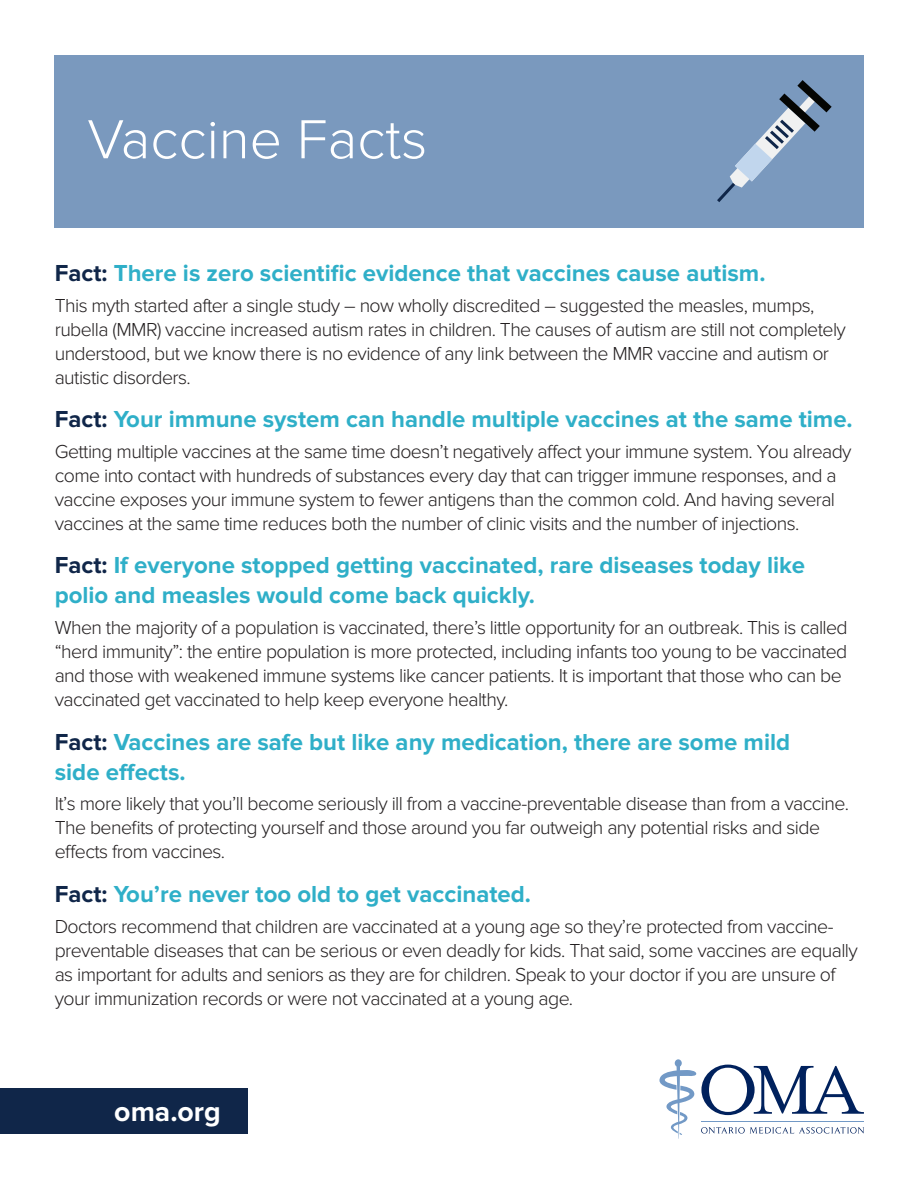
<style>
.page{position:relative;width:918px;height:1188px;background:#fff}
.page>*{position:absolute;margin:0;border:0;box-sizing:border-box;transform-origin:0 0}
.t1{font:300 57px "Proxima Nova";color:#fff}
.t2{font:700 28.5px "Proxima Nova";color:#fff}
.t3{font:700 24px/30px "Proxima Nova";color:#2fafc8}
.t4{font:300 19.5px/24px "Proxima Nova";letter-spacing:-.03em;color:#231f20}
.s1{color:#102649}
</style>
<div class="page">
<div style="left:55px;top:55px;width:809px;height:173px;background:#7a99be"></div>
<svg style="left:659px;top:1059px;width:205px;height:80px"></svg>
<svg style="left:717px;top:80px;width:115px;height:122px"></svg>
<div style="left:0;top:1089px;width:248px;height:45px;background:#102649"></div>
<h1 class="t1" style="left:87px;top:107px;width:342px">Vaccine Facts</h1>
<p class="t3" style="left:55px;top:258px;width:712px"><span class="s1">Fact:</span> There is zero scientific evidence that vaccines cause autism.</p>
<p class="t4" style="left:55px;top:293px;width:793px">This myth started after a single study – now wholly discredited – suggested the measles, mumps, rubella (MMR) vaccine increased autism rates in children. The causes of autism are still not completely understood, but we know there is no evidence of any link between the MMR vaccine and autism or autistic disorders.</p>
<p class="t3" style="left:55px;top:405px;width:799px"><span class="s1">Fact:</span> Your immune system can handle multiple vaccines at the same time.</p>
<p class="t4" style="left:55px;top:440px;width:798px">Getting multiple vaccines at the same time doesn’t negatively affect your immune system. You already come into contact with hundreds of substances every day that can trigger immune responses, and a vaccine exposes your immune system to fewer antigens than the common cold. And having several vaccines at the same time reduces both the number of clinic visits and the number of injections.</p>
<p class="t3" style="left:55px;top:551px;width:752px"><span class="s1">Fact:</span> If everyone stopped getting vaccinated, rare diseases today like polio and measles would come back quickly.</p>
<p class="t4" style="left:55px;top:616px;width:795px">When the majority of a population is vaccinated, there’s little opportunity for an outbreak. This is called “herd immunity”: the entire population is more protected, including infants too young to be vaccinated and those with weakened immune systems like cancer patients. It is important that those who can be vaccinated get vaccinated to help keep everyone healthy.</p>
<p class="t3" style="left:55px;top:727px;width:737px"><span class="s1">Fact:</span> Vaccines are safe but like any medication, there are some mild side effects.</p>
<p class="t4" style="left:55px;top:792px;width:796px">It’s more likely that you’ll become seriously ill from a vaccine-preventable disease than from a vaccine.<br>The benefits of protecting yourself and those around you far outweigh any potential risks and side effects from vaccines.</p>
<p class="t3" style="left:55px;top:879px;width:478px"><span class="s1">Fact:</span> You’re never too old to get vaccinated.</p>
<p class="t4" style="left:55px;top:914px;width:805px">Doctors recommend that children are vaccinated at a young age so they’re protected from vaccine&shy;preventable diseases that can be serious or even deadly for kids. That said, some vaccines are equally as important for adults and seniors as they are for children. Speak to your doctor if you are unsure of your immunization records or were not vaccinated at a young age.</p>
<h2 class="t2" style="left:114px;top:1095px;width:108px">oma.org</h2>
</div>
